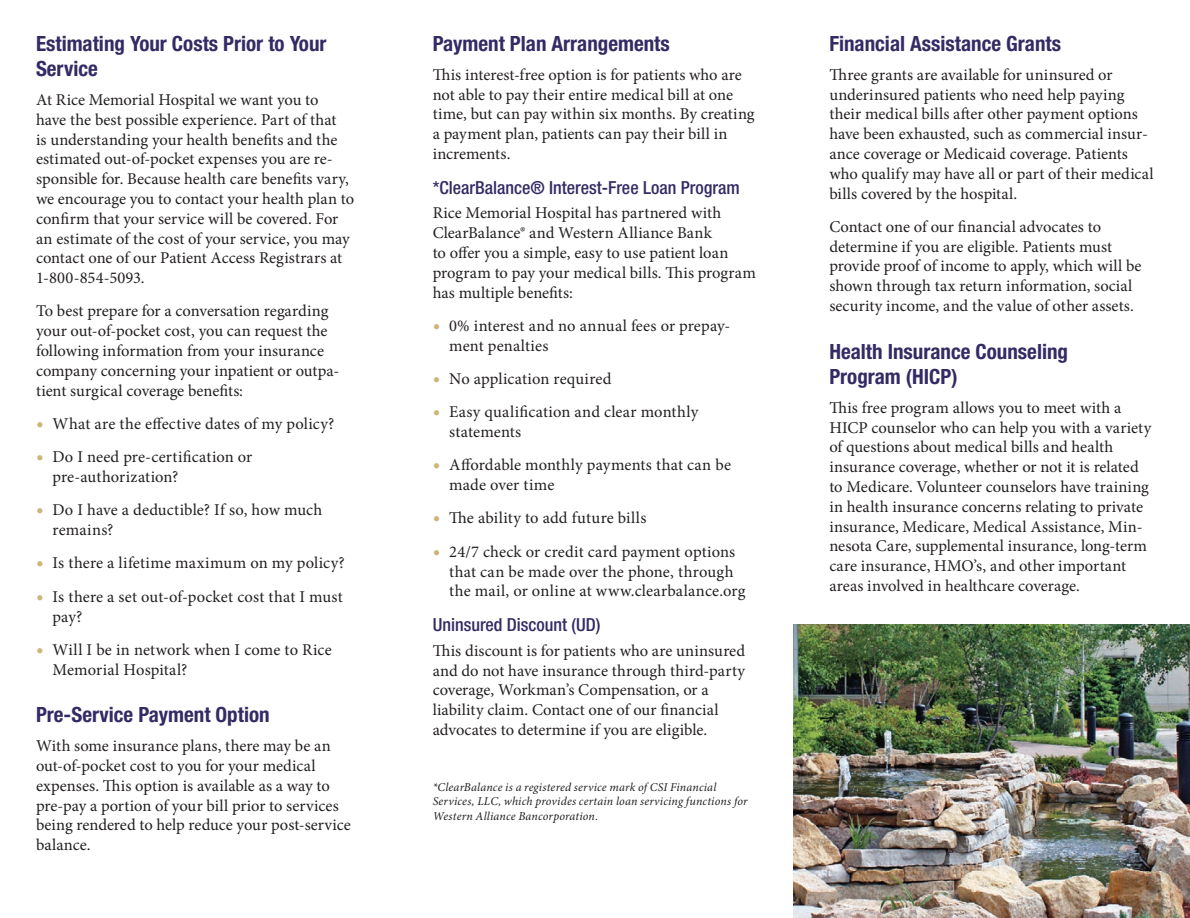
<style>
.page{position:relative;width:1190px;height:918px;background:#fff}
.page>*{position:absolute;margin:0;border:0;box-sizing:border-box;transform-origin:0 0}
.t1{font:700 condensed 21px/25.2px "Helvetica Neue LT Std";color:#342b65}
.t2{font:500 condensed 18px "Helvetica Neue LT Std";color:#342b65}
.t3{font:16.5px/19.8px "Minion Pro";color:#231f20}
.t4{font:italic 12px/14.4px "Minion Pro";letter-spacing:.015em;color:#231f20}
.s1{font-weight:500;font-size:19.5px;color:#ccb576}
</style>
<div class="page">
<img style="left:793px;top:624px;width:396px;height:294px">
<p class="t1" style="left:36px;top:31px;width:292px">Estimating Your Costs Prior to Your<br>Service</p>
<p class="t3" style="left:36px;top:90px;width:319px">At Rice Memorial Hospital we want you to<br>have the best possible experience. Part of that<br>is understanding your health benefits and the estimated out-of-pocket expenses you are re&shy;sponsible for. Because health care benefits vary, we encourage you to contact your health plan to confirm that your service will be covered. For an estimate of the cost of your service, you may contact one of our Patient Access Registrars at 1-800-854-5093.</p>
<p class="t3" style="left:36px;top:301px;width:305px">To best prepare for a conversation regarding your out-of-pocket cost, you can request the following information from your insurance company concerning your inpatient or outpa&shy;tient surgical coverage benefits:</p>
<p class="t3" style="left:36px;top:414px;width:300px"><span class="s1">•</span> What are the effective dates of my policy?</p>
<p class="t3" style="left:52px;top:447px;width:201px;text-indent:-16px"><span class="s1">•</span> Do I need pre-certification or pre-authorization?</p>
<p class="t3" style="left:52px;top:500px;width:271px;text-indent:-16px"><span class="s1">•</span> Do I have a deductible? If so, how much remains?</p>
<p class="t3" style="left:36px;top:553px;width:310px"><span class="s1">•</span> Is there a lifetime maximum on my policy?</p>
<p class="t3" style="left:52px;top:587px;width:292px;text-indent:-16px"><span class="s1">•</span> Is there a set out-of-pocket cost that I must pay?</p>
<p class="t3" style="left:52px;top:640px;width:281px;text-indent:-16px"><span class="s1">•</span> Will I be in network when I come to Rice<br>Memorial Hospital?</p>
<p class="t1" style="left:36px;top:702px;width:235px">Pre-Service Payment Option</p>
<p class="t3" style="left:36px;top:736px;width:316px">With some insurance plans, there may be an out-of-pocket cost to you for your medical expenses. This option is available as a way to pre-pay a portion of your bill prior to services being rendered to help reduce your post-service balance.</p>
<p class="t1" style="left:432px;top:31px;width:238px">Payment Plan Arrangements</p>
<p class="t3" style="left:432px;top:65px;width:323px">This interest-free option is for patients who are not able to pay their entire medical bill at one time, but can pay within six months. By creating a payment plan, patients can pay their bill in increments.</p>
<p class="t2" style="left:432px;top:177px;width:308px">*ClearBalance® Interest-Free Loan Program</p>
<p class="t3" style="left:432px;top:203px;width:325px">Rice Memorial Hospital has partnered with ClearBalance® and Western Alliance Bank<br>to offer you a simple, easy to use patient loan program to pay your medical bills. This program has multiple benefits:</p>
<p class="t3" style="left:449px;top:316px;width:282px;text-indent:-16px"><span class="s1">•</span> 0% interest and no annual fees or prepay&shy;ment penalties</p>
<p class="t3" style="left:432px;top:369px;width:180px"><span class="s1">•</span> No application required</p>
<p class="t3" style="left:449px;top:402px;width:251px;text-indent:-16px"><span class="s1">•</span> Easy qualification and clear monthly statements</p>
<p class="t3" style="left:449px;top:455px;width:283px;text-indent:-16px"><span class="s1">•</span> Affordable monthly payments that can be made over time</p>
<p class="t3" style="left:432px;top:508px;width:215px"><span class="s1">•</span> The ability to add future bills</p>
<p class="t3" style="left:449px;top:542px;width:298px;text-indent:-16px"><span class="s1">•</span> 24/7 check or credit card payment options that can be made over the phone, through the mail, or online at www.clearbalance.org</p>
<p class="t2" style="left:432px;top:614px;width:169px">Uninsured Discount (UD)</p>
<p class="t3" style="left:432px;top:641px;width:314px">This discount is for patients who are uninsured and do not have insurance through third-party coverage, Workman’s Compensation, or a liability claim. Contact one of our financial advocates to determine if you are eligible.</p>
<p class="t4" style="left:432px;top:780px;width:316px">*ClearBalance is a registered service mark of CSI Financial<br>Services, LLC, which provides certain loan servicing functions for<br>Western Alliance Bancorporation.</p>
<p class="t1" style="left:829px;top:31px;width:233px">Financial Assistance Grants</p>
<p class="t3" style="left:829px;top:65px;width:326px">Three grants are available for uninsured or underinsured patients who need help paying their medical bills after other payment options have been exhausted, such as commercial insur&shy;ance coverage or Medicaid coverage. Patients who qualify may have all or part of their medical bills covered by the hospital.</p>
<p class="t3" style="left:829px;top:217px;width:314px">Contact one of our financial advocates to determine if you are eligible. Patients must provide proof of income to apply, which will be shown through tax return information, social security income, and the value of other assets.</p>
<p class="t1" style="left:829px;top:338px;width:240px">Health Insurance Counseling<br>Program (HICP)</p>
<p class="t3" style="left:829px;top:398px;width:323px">This free program allows you to meet with a HICP counselor who can help you with a variety of questions about medical bills and health insurance coverage, whether or not it is related to Medicare. Volunteer counselors have training in health insurance concerns relating to private insurance, Medicare, Medical Assistance, Min&shy;nesota Care, supplemental insurance, long-term care insurance, HMO’s, and other important areas involved in healthcare coverage.</p>
</div>
